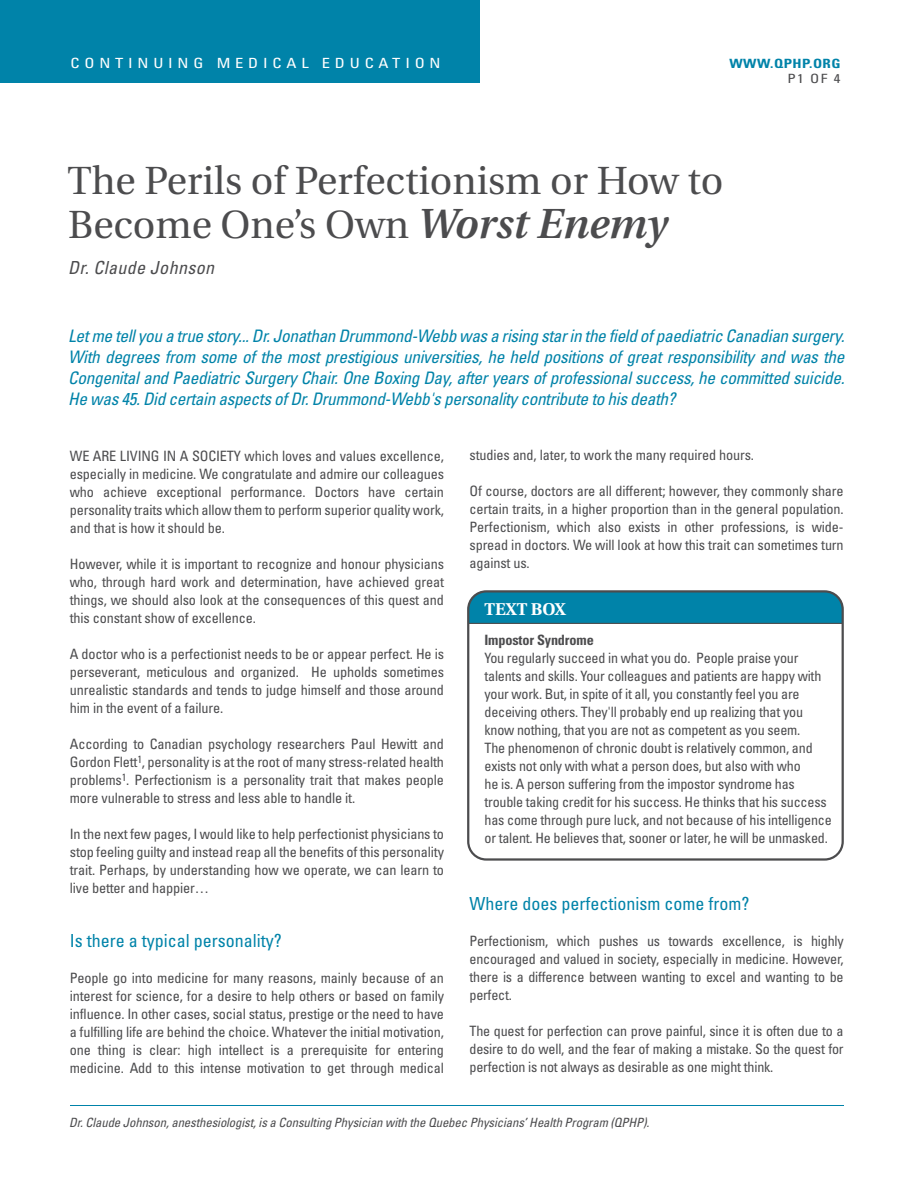
<style>
.page{position:relative;width:918px;height:1188px;background:#fff}
.page>*{position:absolute;margin:0;border:0;box-sizing:border-box;transform-origin:0 0}
.t1{font:39.15px/44.1px "Utopia";color:#4c4c4e}
.t2{font:condensed 18px "Univers";color:#0083a9}
.t3{font:italic condensed 18px "Univers";letter-spacing:.02em;color:#4c4c4e}
.t4{font:italic condensed 17.25px/21px "Univers";letter-spacing:-.02em;color:#0083a9;text-align:justify}
.t5{font:700 17.1px "Utopia";color:#fff}
.t6{font:condensed 14.25px/18px "Univers";letter-spacing:-.015em;color:#4c4c4e;text-align:justify}
.t7{font:700 condensed 14.25px "Univers";letter-spacing:-.01em;color:#4c4c4e}
.t8{font:condensed 14.1px "Univers";letter-spacing:.29em;color:#fff;scale:1.18 1}
.t9{font:italic condensed 12.75px "Univers";letter-spacing:-.01em;color:#4c4c4e}
.t10{font:700 condensed 12.75px "Univers";letter-spacing:.03em;color:#0083a9;scale:1.18 1}
.t11{font:condensed 12.75px "Univers";color:#4c4c4e;scale:1.18 1}
.s1{font-weight:600;font-style:italic;font-size:42px}
</style>
<div class="page">
<hr style="left:70px;top:1105px;width:774px;height:1px;background:#0083a9">
<div style="left:470px;top:593px;width:371px;height:30px;background:#0083a9"></div>
<div style="left:467px;top:590px;width:377px;height:271px;border:2px solid #4c4c4e;border-radius:18px"></div>
<hr style="left:468px;top:623px;width:375px;height:1px;background:#4c4c4e">
<div style="left:0;top:0;width:480px;height:83px;background:#0083a9"></div>
<p class="t8" style="left:71px;top:58px;width:315px">CONTINUING MEDICAL EDUCATION</p>
<p class="t10" style="left:730px;top:59px;width:96px">WWW.QPHP.ORG</p>
<p class="t11" style="left:787px;top:74px;width:47px">P1 OF 4</p>
<h1 class="t1" style="left:67px;top:162px;width:658px">The Perils of Perfectionism or How to<br>Become One’s Own <span class="s1">Worst Enemy</span></h1>
<p class="t3" style="left:68px;top:261px;width:147px">Dr. Claude Johnson</p>
<p class="t4" style="left:68px;top:327px;width:778px">Let me tell you a true story... Dr. Jonathan Drummond-Webb was a rising star in the field of paediatric Canadian surgery.<br>With degrees from some of the most prestigious universities, he held positions of great responsibility and was the Congenital and Paediatric Surgery Chair. One Boxing Day, after years of professional success, he committed suicide.<br>He was 45. Did certain aspects of Dr. Drummond-Webb's personality contribute to his death?</p>
<p class="t6" style="left:70px;top:448px;width:376px">WE ARE LIVING IN A SOCIETY which loves and values excellence, especially in medicine. We congratulate and admire our colleagues who achieve exceptional performance. Doctors have certain personality traits which allow them to perform superior quality work, and that is how it should be.</p>
<p class="t6" style="left:70px;top:556px;width:376px">However, while it is important to recognize and honour physicians who, through hard work and determination, have achieved great things, we should also look at the consequences of this quest and this constant show of excellence.</p>
<p class="t6" style="left:70px;top:646px;width:376px">A doctor who is a perfectionist needs to be or appear perfect. He is perseverant, meticulous and organized. He upholds sometimes unrealistic standards and tends to judge himself and those around him in the event of a failure.</p>
<p class="t6" style="left:70px;top:736px;width:376px">According to Canadian psychology researchers Paul Hewitt and Gordon Flett<sup>1</sup>, personality is at the root of many stress-related health problems<sup>1</sup>. Perfectionism is a personality trait that makes people more vulnerable to stress and less able to handle it.</p>
<p class="t6" style="left:70px;top:826px;width:376px">In the next few pages, I would like to help perfectionist physicians to stop feeling guilty and instead reap all the benefits of this personality trait. Perhaps, by understanding how we operate, we can learn to live better and happier…</p>
<p class="t2" style="left:70px;top:934px;width:213px">Is there a typical personality?</p>
<p class="t6" style="left:70px;top:970px;width:376px">People go into medicine for many reasons, mainly because of an interest for science, for a desire to help others or based on family influence. In other cases, social status, prestige or the need to have a fulfilling life are behind the choice. Whatever the initial motivation, one thing is clear: high intellect is a prerequisite for entering medicine. Add to this intense motivation to get through medical</p>
<p class="t6" style="left:470px;top:448px;width:286px">studies and, later, to work the many required hours.</p>
<p class="t6" style="left:470px;top:484px;width:376px">Of course, doctors are all different; however, they commonly share certain traits, in a higher proportion than in the general population.<br>Perfectionism, which also exists in other professions, is wide&shy;spread in doctors. We will look at how this trait can sometimes turn against us.</p>
<p class="t5" style="left:485px;top:602px;width:83px">TEXT BOX</p>
<p class="t7" style="left:485px;top:635px;width:111px">Impostor Syndrome</p>
<p class="t6" style="left:485px;top:650px;width:349px;text-align:left">You regularly succeed in what you do. People praise your talents and skills. Your colleagues and patients are happy with your work. But, in spite of it all, you constantly feel you are deceiving others. They'll probably end up realizing that you know nothing, that you are not as competent as you seem.<br>The phenomenon of chronic doubt is relatively common, and exists not only with what a person does, but also with who<br>he is. A person suffering from the impostor syndrome has trouble taking credit for his success. He thinks that his success has come through pure luck, and not because of his intelligence or talent. He believes that, sooner or later, he will be unmasked.</p>
<p class="t2" style="left:470px;top:897px;width:281px">Where does perfectionism come from?</p>
<p class="t6" style="left:470px;top:934px;width:376px">Perfectionism, which pushes us towards excellence, is highly encouraged and valued in society, especially in medicine. However, there is a difference between wanting to excel and wanting to be perfect.</p>
<p class="t6" style="left:470px;top:1024px;width:376px">The quest for perfection can prove painful, since it is often due to a desire to do well, and the fear of making a mistake. So the quest for perfection is not always as desirable as one might think.</p>
<p class="t9" style="left:69px;top:1118px;width:582px">Dr. Claude Johnson, anesthesiologist, is a Consulting Physician with the Quebec Physicians’ Health Program (QPHP).</p>
</div>
